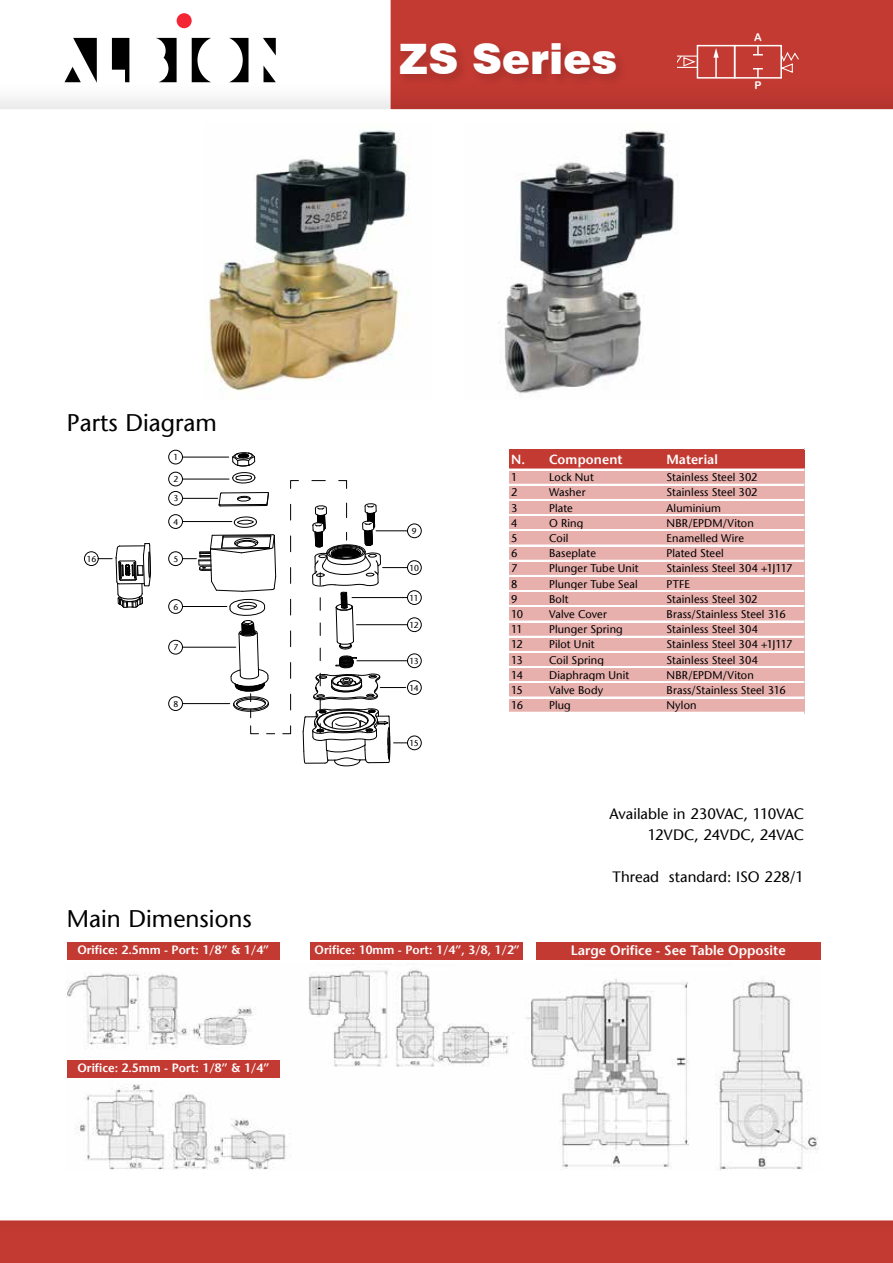
<style>
.page{position:relative;width:893px;height:1263px;background:#c33a32}
.page>*{position:absolute;margin:0;border:0;box-sizing:border-box;transform-origin:0 0}
.t1{font:900 42px "Swiss 721 BT";color:#fff}
.t2{font:24px "Stone Sans LT";color:#000}
.t3{font:15px/21px "Stone Sans LT";color:#000;text-align:right}
.t4{font:600 13.5px "Stone Sans LT";color:#fff}
.t5{font:600 13.2px "Stone Sans LT";letter-spacing:.01em;color:#fff}
.t6{font:600 12px "Stone Sans LT";color:#fff}
.t7{font:11.1px/15.1px "Stone Sans LT";letter-spacing:.01em;color:#000}
.t8{font:10.65px "Arial Rounded MT Bold";color:#fff}
.t9{font:8.55px "Stone Sans LT";letter-spacing:-.06em;color:#000}
</style>
<div class="page">
<div style="left:0;top:0;width:391px;height:78px;background:#fff"></div>
<div style="left:0;top:78px;width:893px;height:1159px;background:#000;opacity:.1"></div>
<div style="left:0;top:109px;width:893px;height:1111px;background:#fff"></div>
<svg style="left:65px;top:38px;width:32px;height:45px"></svg>
<svg style="left:112px;top:38px;width:17px;height:44px"></svg>
<svg style="left:155px;top:38px;width:22px;height:44px"></svg>
<svg style="left:192px;top:38px;width:19px;height:44px"></svg>
<svg style="left:229px;top:38px;width:19px;height:44px"></svg>
<svg style="left:263px;top:66px;width:13px;height:16px"></svg>
<svg style="left:263px;top:38px;width:13px;height:18px"></svg>
<div style="left:177px;top:13px;width:15px;height:15px;background:#f42534;border-radius:50%"></div>
<img style="left:67px;top:963px;width:754px;height:208px">
<div style="left:67px;top:942px;width:213px;height:17px;background:#c33a32"></div>
<div style="left:67px;top:1060px;width:213px;height:17px;background:#c33a32"></div>
<div style="left:311px;top:942px;width:212px;height:17px;background:#c33a32"></div>
<div style="left:536px;top:942px;width:285px;height:17px;background:#c33a32"></div>
<div style="left:509px;top:450px;width:296px;height:20px;background:#c33a32"></div>
<div style="left:509px;top:469px;width:296px;height:244px;background:#e7b0ad"></div>
<hr style="left:508px;top:469px;width:297px;height:1px;background:#fff">
<hr style="left:508px;top:484px;width:297px;height:1px;background:#fff">
<hr style="left:508px;top:499px;width:297px;height:1px;background:#fff">
<hr style="left:508px;top:514px;width:297px;height:1px;background:#fff">
<hr style="left:508px;top:515px;width:297px;height:1px;background:#fff">
<hr style="left:508px;top:530px;width:297px;height:1px;background:#fff">
<hr style="left:508px;top:545px;width:297px;height:1px;background:#fff">
<hr style="left:508px;top:560px;width:297px;height:1px;background:#fff">
<hr style="left:508px;top:575px;width:297px;height:1px;background:#fff">
<hr style="left:508px;top:590px;width:297px;height:1px;background:#fff">
<hr style="left:508px;top:591px;width:297px;height:1px;background:#fff">
<hr style="left:508px;top:605px;width:297px;height:1px;background:#fff">
<hr style="left:508px;top:606px;width:297px;height:1px;background:#fff">
<hr style="left:508px;top:621px;width:297px;height:1px;background:#fff">
<hr style="left:508px;top:636px;width:297px;height:1px;background:#fff">
<hr style="left:508px;top:651px;width:297px;height:1px;background:#fff">
<hr style="left:508px;top:666px;width:297px;height:1px;background:#fff">
<hr style="left:508px;top:667px;width:297px;height:1px;background:#fff">
<hr style="left:508px;top:681px;width:297px;height:1px;background:#fff">
<hr style="left:508px;top:682px;width:297px;height:1px;background:#fff">
<hr style="left:508px;top:697px;width:297px;height:1px;background:#fff">
<hr style="left:508px;top:712px;width:297px;height:1px;background:#fff">
<div style="left:407px;top:736px;width:15px;height:14px;border:1px solid #000;border-radius:50%"></div>
<div style="left:168px;top:551px;width:15px;height:15px;border:1px solid #000;border-radius:50%"></div>
<svg style="left:98px;top:543px;width:53px;height:65px;background:#ccc"></svg>
<div style="left:84px;top:551px;width:15px;height:15px;border:1px solid #000;border-radius:50%"></div>
<div style="left:168px;top:599px;width:15px;height:15px;border:1px solid #000;border-radius:50%"></div>
<div style="left:168px;top:640px;width:15px;height:14px;border:1px solid #000;border-radius:50%"></div>
<div style="left:168px;top:696px;width:15px;height:15px;border:1px solid #000;border-radius:50%"></div>
<div style="left:168px;top:514px;width:15px;height:15px;border:1px solid #000;border-radius:50%"></div>
<div style="left:168px;top:491px;width:15px;height:14px;border:1px solid #000;border-radius:50%"></div>
<div style="left:168px;top:472px;width:15px;height:14px;border:1px solid #000;border-radius:50%"></div>
<div style="left:168px;top:450px;width:15px;height:14px;border:1px solid #000;border-radius:50%"></div>
<div style="left:407px;top:680px;width:15px;height:15px;border:1px solid #000;border-radius:50%"></div>
<div style="left:407px;top:653px;width:15px;height:15px;border:1px solid #000;border-radius:50%"></div>
<div style="left:407px;top:617px;width:15px;height:15px;border:1px solid #000;border-radius:50%"></div>
<svg style="left:182px;top:452px;width:225px;height:316px;background:#e6e6e6"></svg>
<div style="left:407px;top:560px;width:15px;height:15px;border:1px solid #000;border-radius:50%"></div>
<hr style="left:352px;top:597px;width:55px;height:1px;background:#000">
<div style="left:407px;top:590px;width:15px;height:15px;border:1px solid #000;border-radius:50%"></div>
<hr style="left:376px;top:530px;width:31px;height:1px;background:#000">
<div style="left:407px;top:524px;width:15px;height:14px;border:1px solid #000;border-radius:50%"></div>
<div style="left:678px;top:21px;width:125px;height:81px;background:#c33a32"></div>
<div style="left:697px;top:45px;width:38px;height:34px;border:1px solid #fff"></div>
<div style="left:734px;top:45px;width:48px;height:34px;border:1px solid #fff"></div>
<hr style="left:715px;top:56px;width:2px;height:22px;background:#fff">
<svg style="left:713px;top:48px;width:6px;height:10px"></svg>
<svg style="left:753px;top:46px;width:10px;height:10px"></svg>
<svg style="left:753px;top:68px;width:10px;height:10px"></svg>
<svg style="left:780px;top:51px;width:19px;height:23px"></svg>
<svg style="left:678px;top:55px;width:20px;height:14px"></svg>
<div style="left:396px;top:40px;width:232px;height:48px;background:#b9372f"></div>
<img style="left:204px;top:123px;width:228px;height:277px">
<img style="left:463px;top:123px;width:217px;height:277px">
<h1 class="t1" style="left:399px;top:34px;width:220px">ZS Series</h1>
<p class="t8" style="left:754px;top:31px;width:9px">A</p>
<p class="t8" style="left:754px;top:79px;width:9px">P</p>
<h2 class="t2" style="left:67px;top:409px;width:151px">Parts Diagram</h2>
<p class="t9" style="left:173px;top:452px;width:6px">1</p>
<p class="t9" style="left:173px;top:474px;width:6px">2</p>
<p class="t9" style="left:173px;top:493px;width:6px">3</p>
<p class="t9" style="left:173px;top:516px;width:6px">4</p>
<p class="t9" style="left:87px;top:554px;width:11px">16</p>
<p class="t9" style="left:173px;top:554px;width:6px">5</p>
<p class="t9" style="left:173px;top:601px;width:6px">6</p>
<p class="t9" style="left:173px;top:642px;width:6px">7</p>
<p class="t9" style="left:173px;top:698px;width:6px">8</p>
<h2 class="t2" style="left:67px;top:904px;width:186px">Main Dimensions</h2>
<p class="t6" style="left:77px;top:943px;width:193px">Orifice: 2.5mm - Port: 1/8” &amp; 1/4”</p>
<p class="t6" style="left:77px;top:1061px;width:193px">Orifice: 2.5mm - Port: 1/8” &amp; 1/4”</p>
<p class="t9" style="left:412px;top:526px;width:6px">9</p>
<p class="t9" style="left:409px;top:562px;width:11px">10</p>
<p class="t9" style="left:410px;top:592px;width:11px">11</p>
<p class="t9" style="left:410px;top:620px;width:11px">12</p>
<p class="t9" style="left:410px;top:656px;width:11px">13</p>
<p class="t9" style="left:409px;top:682px;width:11px">14</p>
<p class="t9" style="left:410px;top:738px;width:11px">15</p>
<p class="t5" style="left:511px;top:451px;width:113px">N. Component</p>
<p class="t5" style="left:666px;top:451px;width:53px">Material</p>
<p class="t7" style="left:511px;top:470px;width:8px">1</p>
<p class="t7" style="left:549px;top:470px;width:46px">Lock Nut</p>
<p class="t7" style="left:511px;top:485px;width:8px">2</p>
<p class="t7" style="left:549px;top:485px;width:38px">Washer</p>
<p class="t7" style="left:511px;top:500px;width:8px">3</p>
<p class="t7" style="left:549px;top:500px;width:25px">Plate</p>
<p class="t7" style="left:511px;top:515px;width:8px">4</p>
<p class="t7" style="left:549px;top:515px;width:36px">O Ring</p>
<p class="t7" style="left:511px;top:530px;width:8px">5</p>
<p class="t7" style="left:549px;top:530px;width:21px">Coil</p>
<p class="t7" style="left:511px;top:546px;width:8px">6</p>
<p class="t7" style="left:549px;top:546px;width:48px">Baseplate</p>
<p class="t7" style="left:511px;top:561px;width:8px">7</p>
<p class="t7" style="left:549px;top:561px;width:91px">Plunger Tube Unit</p>
<p class="t7" style="left:511px;top:576px;width:8px">8</p>
<p class="t7" style="left:549px;top:576px;width:90px">Plunger Tube Seal</p>
<p class="t7" style="left:511px;top:591px;width:8px">9</p>
<p class="t7" style="left:549px;top:591px;width:21px">Bolt</p>
<p class="t7" style="left:511px;top:606px;width:14px">10</p>
<p class="t7" style="left:549px;top:606px;width:59px">Valve Cover</p>
<p class="t7" style="left:511px;top:622px;width:13px">11</p>
<p class="t7" style="left:549px;top:622px;width:75px">Plunger Spring</p>
<p class="t7" style="left:511px;top:637px;width:13px">12</p>
<p class="t7" style="left:549px;top:637px;width:47px">Pilot Unit</p>
<p class="t7" style="left:511px;top:652px;width:13px">13</p>
<p class="t7" style="left:549px;top:652px;width:56px">Coil Spring</p>
<p class="t7" style="left:511px;top:667px;width:14px">14</p>
<p class="t7" style="left:549px;top:667px;width:82px">Diaphragm Unit</p>
<p class="t7" style="left:511px;top:682px;width:13px">15</p>
<p class="t7" style="left:549px;top:682px;width:56px">Valve Body</p>
<p class="t7" style="left:511px;top:698px;width:14px">16</p>
<p class="t7" style="left:549px;top:698px;width:23px">Plug</p>
<p class="t7" style="left:667px;top:470px;width:127px">Stainless Steel 302<br>Stainless Steel 302<br>Aluminium<br>NBR/EPDM/Viton<br>Enamelled Wire<br>Plated Steel<br>Stainless Steel 304 +1J117<br>PTFE<br>Stainless Steel 302<br>Brass/Stainless Steel 316<br>Stainless Steel 304<br>Stainless Steel 304 +1J117<br>Stainless Steel 304<br>NBR/EPDM/Viton<br>Brass/Stainless Steel 316<br>Nylon</p>
<h3 class="t3" style="left:609px;top:803px;width:196px">Available in 230VAC, 110VAC<br>12VDC, 24VDC, 24VAC</h3>
<h3 class="t3" style="left:612px;top:866px;width:193px">Thread standard: ISO 228/1</h3>
<p class="t6" style="left:315px;top:943px;width:207px">Orifice: 10mm - Port: 1/4”, 3/8, 1/2”</p>
<p class="t4" style="left:571px;top:942px;width:216px">Large Orifice - See Table Opposite</p>
</div>
